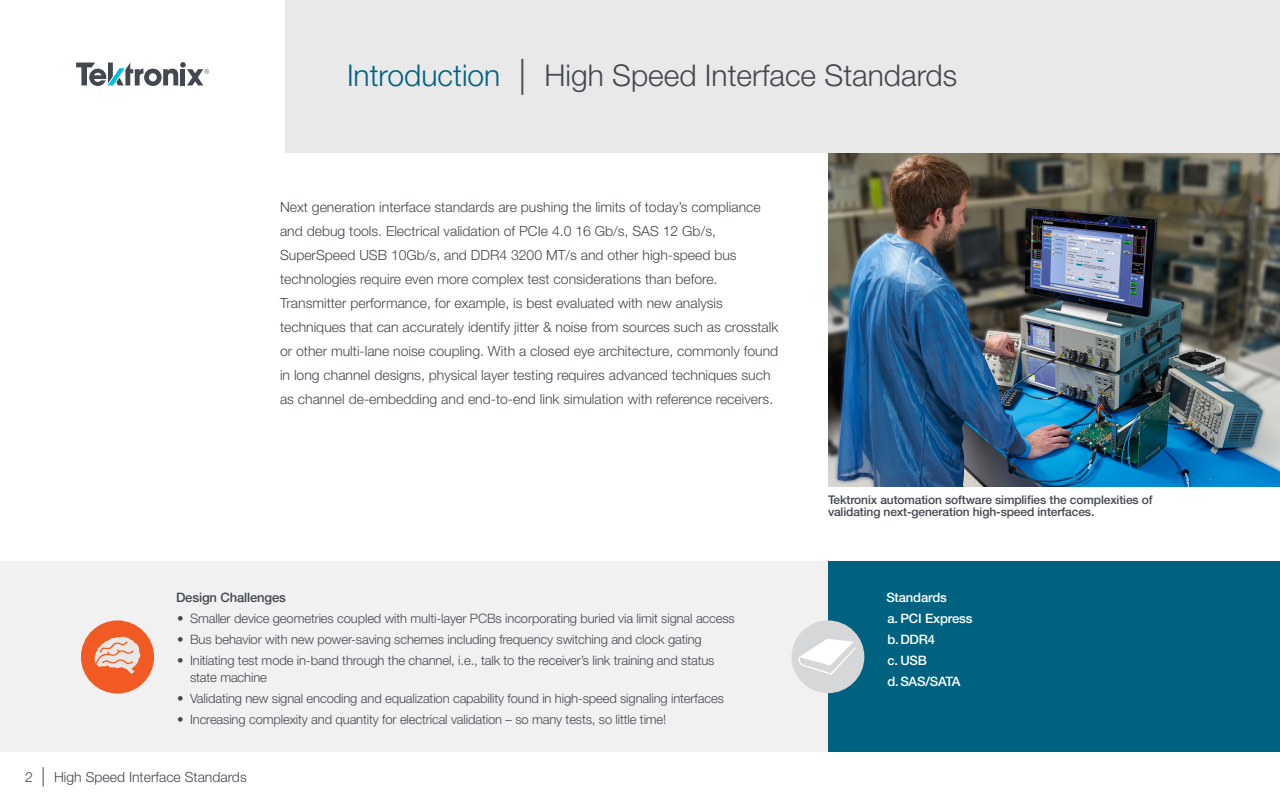
<style>
.page{position:relative;width:1280px;height:800px;background:#fff}
.page>*{position:absolute;margin:0;border:0;box-sizing:border-box;transform-origin:0 0}
.t1{font:300 30px "Helvetica Neue";color:#43474f}
.t2{font:300 14px/24px "Helvetica Neue";color:#43474f}
.t3{font:300 13px/17px "Helvetica Neue";letter-spacing:-.01em;color:#43474f}
.t4{font:500 13px/21px "Helvetica Neue";letter-spacing:-.01em;color:#fff}
.t5{font:500 13px "Helvetica Neue";letter-spacing:-.01em;color:#43474f}
.t6{font:500 12px/12px "Helvetica Neue";letter-spacing:-.01em;color:#43474f}
.s1{color:#006281}
.s2{font-weight:100;font-size:48px}
.s3{font-weight:100;font-size:25.7px}
</style>
<div class="page">
<svg style="left:76px;top:62px;width:133px;height:24px"></svg>
<div style="left:285px;top:0;width:995px;height:153px;background:#e9e9ea"></div>
<div style="left:0;top:562px;width:828px;height:190px;background:#f1f1f2"></div>
<div style="left:828px;top:562px;width:452px;height:190px;background:#006281"></div>
<img style="left:828px;top:153px;width:452px;height:333px">
<div style="left:81px;top:620px;width:73px;height:74px;background:#f15a22;border-radius:50%"></div>
<svg style="left:83px;top:636px;width:58px;height:38px"></svg>
<div style="left:792px;top:620px;width:72px;height:73px;background:#d5d7d8;border-radius:50%"></div>
<svg style="left:798px;top:639px;width:58px;height:36px"></svg>
<h1 class="t1" style="left:347px;top:57px;width:612px"><span class="s1">Introduction</span> <span class="s2">|</span> High Speed Interface Standards</h1>
<p class="t2" style="left:280px;top:195px;width:500px">Next generation interface standards are pushing the limits of today’s compliance and debug tools. Electrical validation of PCIe 4.0 16 Gb/s, SAS 12 Gb/s, SuperSpeed USB 10Gb/s, and DDR4 3200 MT/s and other high-speed bus technologies require even more complex test considerations than before.<br>Transmitter performance, for example, is best evaluated with new analysis techniques that can accurately identify jitter &amp; noise from sources such as crosstalk or other multi-lane noise coupling. With a closed eye architecture, commonly found in long channel designs, physical layer testing requires advanced techniques such as channel de-embedding and end-to-end link simulation with reference receivers.</p>
<p class="t5" style="left:176px;top:589px;width:111px">Design Challenges</p>
<p class="t3" style="left:177px;top:609px;width:559px">• Smaller device geometries coupled with multi-layer PCBs incorporating buried via limit signal access</p>
<p class="t3" style="left:177px;top:630px;width:526px">• Bus behavior with new power-saving schemes including frequency switching and clock gating</p>
<p class="t3" style="left:190px;top:651px;width:526px;text-indent:-13px">• Initiating test mode in-band through the channel, i.e., talk to the receiver’s link training and status state machine</p>
<p class="t3" style="left:177px;top:689px;width:548px">• Validating new signal encoding and equalization capability found in high-speed signaling interfaces</p>
<p class="t3" style="left:177px;top:710px;width:491px">• Increasing complexity and quantity for electrical validation – so many tests, so little time!</p>
<p class="t2" style="left:25px;top:765px;width:223px">2 <span class="s3">|</span> High Speed Interface Standards</p>
<p class="t6" style="left:828px;top:494px;width:326px">Tektronix automation software simplifies the complexities of validating next-generation high-speed interfaces.</p>
<p class="t4" style="left:886px;top:586px;width:88px">Standards<br>a. PCI Express b.DDR4<br>c. USB d.SAS/SATA</p>
</div>
